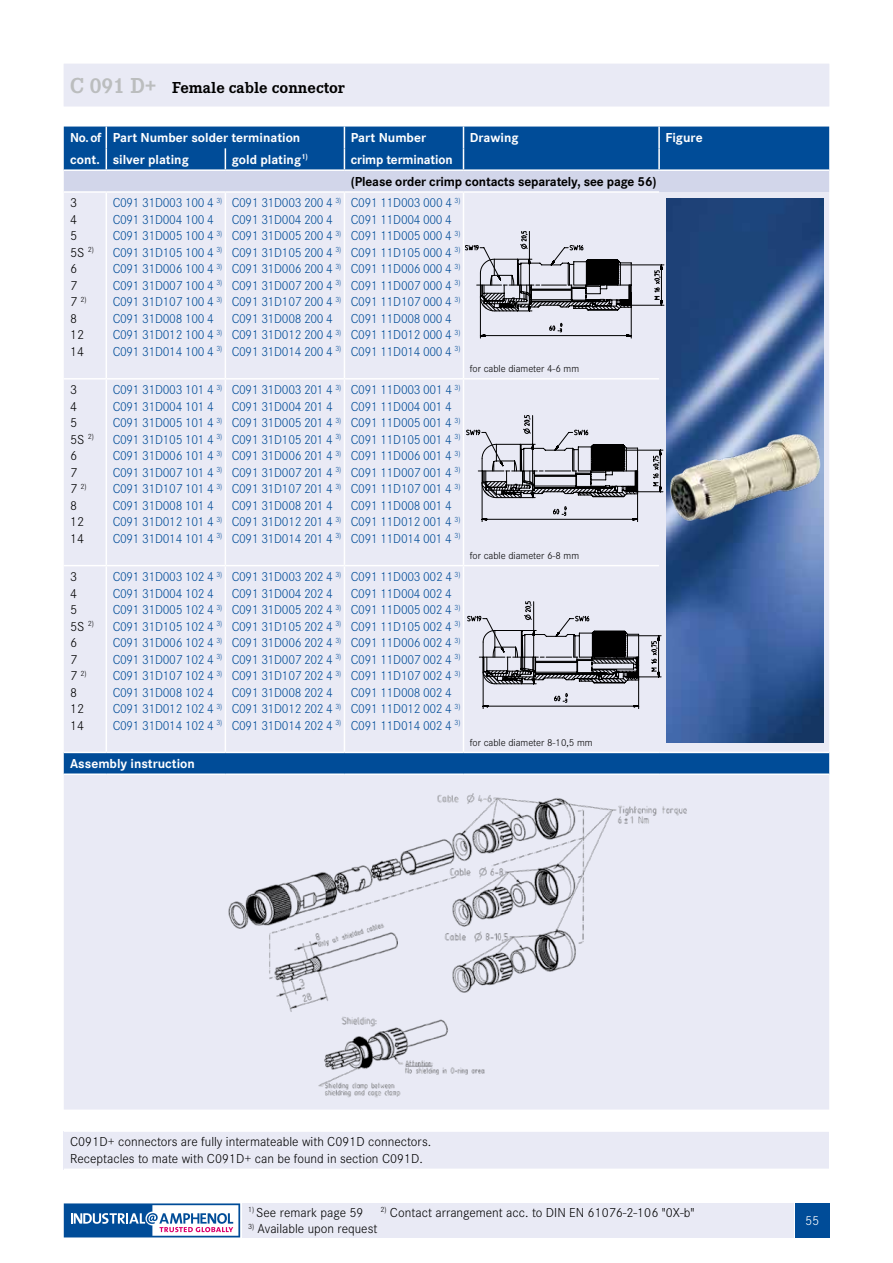
<style>
.page{position:relative;width:893px;height:1263px;background:#fff}
.page>*{position:absolute;margin:0;border:0;box-sizing:border-box;transform-origin:0 0}
.t1{font:700 16.5px "Corporate E";color:#000}
.t2{font:300 13.5px/16.5px "Corporate S";letter-spacing:-.025em;color:#004c98;scale:.96 1}
.t3{font:300 13.5px/16.5px "Corporate S";color:#000}
.t4{font:700 13.5px "Corporate S";color:#fff}
.t5{font:700 13.5px "Corporate S";letter-spacing:-.01em;color:#000}
.t6{font:300 13.5px "Corporate S";color:#fff}
.t7{font:300 10.5px "Corporate S";color:#000}
.t8{font:300 7.8px "Corporate S";color:#000}
.s1{font-size:22.5px;color:#bbbdbe}
.s2{font-size:13.5px}
</style>
<div class="page">
<svg style="left:64px;top:1203px;width:176px;height:34px"></svg>
<div style="left:795px;top:1203px;width:34px;height:34px;background:#004c98"></div>
<div style="left:242px;top:1203px;width:552px;height:34px;background:#e9eaf5"></div>
<div style="left:64px;top:192px;width:765px;height:917px;background:#e9eaf5"></div>
<svg style="left:64px;top:127px;width:765px;height:65px;background:#4579b3"></svg>
<hr style="left:658px;top:148px;width:2px;height:21px;background:#fff">
<hr style="left:64px;top:169px;width:42px;height:2px;background:#fff">
<hr style="left:106px;top:169px;width:119px;height:2px;background:#fff">
<hr style="left:225px;top:169px;width:119px;height:2px;background:#fff">
<hr style="left:344px;top:169px;width:119px;height:2px;background:#fff">
<hr style="left:463px;top:169px;width:196px;height:2px;background:#fff">
<hr style="left:659px;top:169px;width:170px;height:2px;background:#fff">
<hr style="left:64px;top:191px;width:42px;height:2px;background:#fff">
<hr style="left:106px;top:191px;width:119px;height:2px;background:#fff">
<hr style="left:106px;top:193px;width:1px;height:185px;background:#fff">
<hr style="left:225px;top:191px;width:119px;height:2px;background:#fff">
<hr style="left:225px;top:193px;width:1px;height:185px;background:#fff">
<hr style="left:344px;top:191px;width:119px;height:2px;background:#fff">
<hr style="left:344px;top:193px;width:1px;height:185px;background:#fff">
<hr style="left:463px;top:193px;width:1px;height:185px;background:#fff">
<hr style="left:64px;top:378px;width:42px;height:2px;background:#fff">
<hr style="left:106px;top:380px;width:1px;height:185px;background:#fff">
<hr style="left:225px;top:380px;width:1px;height:185px;background:#fff">
<hr style="left:344px;top:380px;width:1px;height:185px;background:#fff">
<hr style="left:463px;top:380px;width:1px;height:185px;background:#fff">
<hr style="left:64px;top:565px;width:42px;height:1px;background:#fff">
<hr style="left:106px;top:565px;width:119px;height:1px;background:#fff">
<hr style="left:106px;top:566px;width:1px;height:186px;background:#fff">
<hr style="left:225px;top:565px;width:119px;height:1px;background:#fff">
<hr style="left:225px;top:566px;width:1px;height:186px;background:#fff">
<hr style="left:344px;top:566px;width:1px;height:186px;background:#fff">
<hr style="left:463px;top:566px;width:1px;height:186px;background:#fff">
<hr style="left:64px;top:752px;width:42px;height:1px;background:#fff">
<hr style="left:106px;top:752px;width:119px;height:1px;background:#fff">
<hr style="left:225px;top:752px;width:119px;height:1px;background:#fff">
<hr style="left:344px;top:752px;width:119px;height:1px;background:#fff">
<hr style="left:463px;top:752px;width:196px;height:1px;background:#fff">
<hr style="left:659px;top:752px;width:170px;height:1px;background:#fff">
<hr style="left:64px;top:773px;width:42px;height:2px;background:#fff">
<hr style="left:106px;top:773px;width:119px;height:2px;background:#fff">
<hr style="left:225px;top:773px;width:119px;height:2px;background:#fff">
<hr style="left:344px;top:773px;width:119px;height:2px;background:#fff">
<hr style="left:463px;top:773px;width:196px;height:2px;background:#fff">
<hr style="left:659px;top:773px;width:170px;height:2px;background:#fff">
<hr style="left:463px;top:191px;width:196px;height:2px;background:#fff">
<hr style="left:106px;top:378px;width:119px;height:2px;background:#fff">
<hr style="left:225px;top:378px;width:119px;height:2px;background:#fff">
<hr style="left:344px;top:378px;width:119px;height:2px;background:#fff">
<hr style="left:463px;top:378px;width:196px;height:2px;background:#fff">
<hr style="left:344px;top:565px;width:119px;height:1px;background:#fff">
<hr style="left:463px;top:565px;width:196px;height:1px;background:#fff">
<div style="left:64px;top:64px;width:765px;height:42px;background:#e9eaf5"></div>
<img style="left:666px;top:199px;width:157px;height:543px">
<img style="left:661px;top:426px;width:168px;height:105px">
<svg style="left:465px;top:231px;width:199px;height:107px;background:#c0c0c9"></svg>
<svg style="left:467px;top:415px;width:196px;height:107px;background:#bebec7"></svg>
<svg style="left:468px;top:602px;width:193px;height:107px;background:#bbbcc5"></svg>
<img style="left:220px;top:782px;width:476px;height:321px">
<div style="left:64px;top:1131px;width:765px;height:38px;background:#e9eaf5"></div>
<hr style="left:64px;top:1130px;width:765px;height:2px;background:#fff">
<hr style="left:64px;top:1168px;width:765px;height:2px;background:#fff">
<p class="t1" style="left:70px;top:75px;width:276px"><span class="s1">C 091 D+</span> Female cable connector</p>
<p class="t4" style="left:70px;top:127px;width:232px">No. of Part Number solder termination</p>
<p class="t4" style="left:351px;top:127px;width:77px">Part Number</p>
<p class="t4" style="left:470px;top:127px;width:50px">Drawing</p>
<p class="t4" style="left:665px;top:127px;width:39px">Figure</p>
<p class="t4" style="left:70px;top:149px;width:120px">cont. silver plating</p>
<p class="t4" style="left:232px;top:149px;width:78px">gold plating<sup>1)</sup></p>
<p class="t4" style="left:351px;top:149px;width:103px">crimp termination</p>
<p class="t5" style="left:351px;top:170px;width:307px">(Please order crimp contacts separately, see page 56)</p>
<p class="t3" style="left:70px;top:194px;width:25px">3<br>4<br>5<br>5S <sup>2)<br></sup>6<br>7</p>
<p class="t8" style="left:70px;top:294px;width:18px"><span class="s2">7</span> 2)</p>
<p class="t3" style="left:70px;top:309px;width:16px">8<br>12<br>14</p>
<p class="t2" style="left:113px;top:194px;width:116px">C091 31D003 100 4 <sup>3)<br></sup>C091 31D004 100 4<br>C091 31D005 100 4 <sup>3)<br></sup>C091 31D105 100 4 <sup>3)<br></sup>C091 31D006 100 4 <sup>3)<br></sup>C091 31D007 100 4 <sup>3)<br></sup>C091 31D107 100 4 <sup>3)<br></sup>C091 31D008 100 4<br>C091 31D012 100 4 <sup>3)<br></sup>C091 31D014 100 4 <sup>3)</sup></p>
<p class="t2" style="left:232px;top:194px;width:116px">C091 31D003 200 4 <sup>3)<br></sup>C091 31D004 200 4<br>C091 31D005 200 4 <sup>3)<br></sup>C091 31D105 200 4 <sup>3)<br></sup>C091 31D006 200 4 <sup>3)<br></sup>C091 31D007 200 4 <sup>3)<br></sup>C091 31D107 200 4 <sup>3)<br></sup>C091 31D008 200 4<br>C091 31D012 200 4 <sup>3)<br></sup>C091 31D014 200 4 <sup>3)</sup></p>
<p class="t2" style="left:351px;top:194px;width:116px">C091 11D003 000 4 <sup>3)<br></sup>C091 11D004 000 4<br>C091 11D005 000 4 <sup>3)<br></sup>C091 11D105 000 4 <sup>3)<br></sup>C091 11D006 000 4 <sup>3)<br></sup>C091 11D007 000 4 <sup>3)<br></sup>C091 11D107 000 4 <sup>3)<br></sup>C091 11D008 000 4<br>C091 11D012 000 4 <sup>3)<br></sup>C091 11D014 000 4 <sup>3)</sup></p>
<p class="t3" style="left:70px;top:381px;width:25px">3<br>4<br>5<br>5S <sup>2)<br></sup>6<br>7</p>
<p class="t8" style="left:70px;top:481px;width:18px"><span class="s2">7</span> 2)</p>
<p class="t3" style="left:70px;top:496px;width:16px">8<br>12<br>14</p>
<p class="t3" style="left:70px;top:567px;width:25px">3<br>4<br>5<br>5S <sup>2)<br></sup>6<br>7</p>
<p class="t8" style="left:70px;top:667px;width:18px"><span class="s2">7</span> 2)</p>
<p class="t3" style="left:70px;top:683px;width:16px">8<br>12<br>14</p>
<p class="t2" style="left:113px;top:381px;width:116px">C091 31D003 101 4 <sup>3)<br></sup>C091 31D004 101 4<br>C091 31D005 101 4 <sup>3)<br></sup>C091 31D105 101 4 <sup>3)<br></sup>C091 31D006 101 4 <sup>3)<br></sup>C091 31D007 101 4 <sup>3)<br></sup>C091 31D107 101 4 <sup>3)<br></sup>C091 31D008 101 4<br>C091 31D012 101 4 <sup>3)<br></sup>C091 31D014 101 4 <sup>3)</sup></p>
<p class="t2" style="left:232px;top:381px;width:116px">C091 31D003 201 4 <sup>3)<br></sup>C091 31D004 201 4<br>C091 31D005 201 4 <sup>3)<br></sup>C091 31D105 201 4 <sup>3)<br></sup>C091 31D006 201 4 <sup>3)<br></sup>C091 31D007 201 4 <sup>3)<br></sup>C091 31D107 201 4 <sup>3)<br></sup>C091 31D008 201 4<br>C091 31D012 201 4 <sup>3)<br></sup>C091 31D014 201 4 <sup>3)</sup></p>
<p class="t2" style="left:351px;top:381px;width:116px">C091 11D003 001 4 <sup>3)<br></sup>C091 11D004 001 4<br>C091 11D005 001 4 <sup>3)<br></sup>C091 11D105 001 4 <sup>3)<br></sup>C091 11D006 001 4 <sup>3)<br></sup>C091 11D007 001 4 <sup>3)<br></sup>C091 11D107 001 4 <sup>3)<br></sup>C091 11D008 001 4<br>C091 11D012 001 4 <sup>3)<br></sup>C091 11D014 001 4 <sup>3)</sup></p>
<p class="t2" style="left:113px;top:567px;width:116px">C091 31D003 102 4 <sup>3)<br></sup>C091 31D004 102 4<br>C091 31D005 102 4 <sup>3)<br></sup>C091 31D105 102 4 <sup>3)<br></sup>C091 31D006 102 4 <sup>3)<br></sup>C091 31D007 102 4 <sup>3)<br></sup>C091 31D107 102 4 <sup>3)<br></sup>C091 31D008 102 4<br>C091 31D012 102 4 <sup>3)<br></sup>C091 31D014 102 4 <sup>3)</sup></p>
<p class="t2" style="left:232px;top:567px;width:116px">C091 31D003 202 4 <sup>3)<br></sup>C091 31D004 202 4<br>C091 31D005 202 4 <sup>3)<br></sup>C091 31D105 202 4 <sup>3)<br></sup>C091 31D006 202 4 <sup>3)<br></sup>C091 31D007 202 4 <sup>3)<br></sup>C091 31D107 202 4 <sup>3)<br></sup>C091 31D008 202 4<br>C091 31D012 202 4 <sup>3)<br></sup>C091 31D014 202 4 <sup>3)</sup></p>
<p class="t2" style="left:351px;top:567px;width:116px">C091 11D003 002 4 <sup>3)<br></sup>C091 11D004 002 4<br>C091 11D005 002 4 <sup>3)<br></sup>C091 11D105 002 4 <sup>3)<br></sup>C091 11D006 002 4 <sup>3)<br></sup>C091 11D007 002 4 <sup>3)<br></sup>C091 11D107 002 4 <sup>3)<br></sup>C091 11D008 002 4<br>C091 11D012 002 4 <sup>3)<br></sup>C091 11D014 002 4 <sup>3)</sup></p>
<p class="t4" style="left:70px;top:753px;width:126px">Assembly instruction</p>
<p class="t7" style="left:470px;top:362px;width:111px">for cable diameter 4-6 mm</p>
<p class="t7" style="left:470px;top:548px;width:111px">for cable diameter 6-8 mm</p>
<p class="t7" style="left:470px;top:735px;width:124px">for cable diameter 8-10,5 mm</p>
<p class="t3" style="left:70px;top:1133px;width:362px">C091D+ connectors are fully intermateable with C091D connectors.<br>Receptacles to mate with C091D+ can be found in section C091D.</p>
<p class="t3" style="left:248px;top:1203px;width:117px"><sup>1)</sup> See remark page 59</p>
<p class="t3" style="left:380px;top:1203px;width:316px"><sup>2)</sup> Contact arrangement acc. to DIN EN 61076-2-106 "0X-b"</p>
<p class="t3" style="left:248px;top:1219px;width:131px"><sup>3)</sup> Available upon request</p>
<p class="t6" style="left:805px;top:1211px;width:16px">55</p>
</div>
